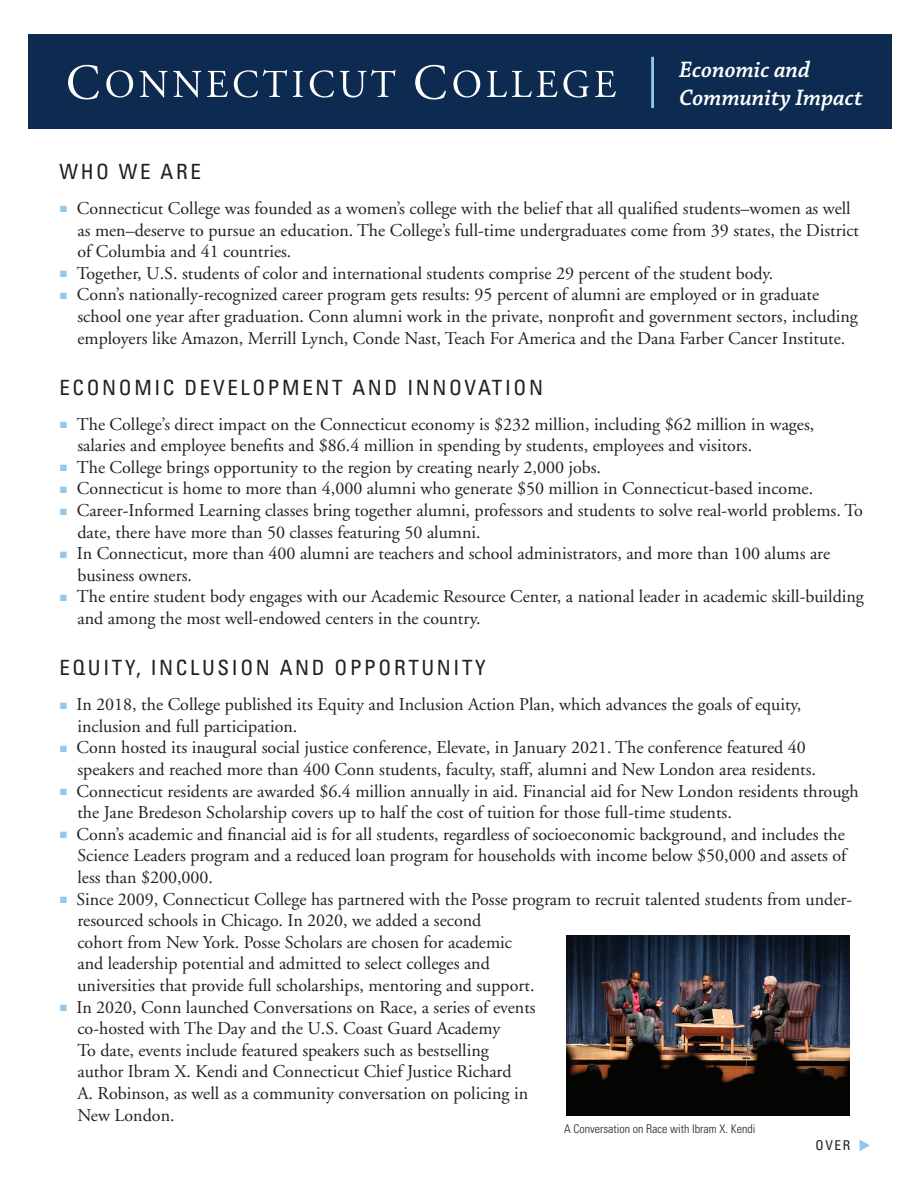
<style>
.page{position:relative;width:918px;height:1188px;background:#fff}
.page>*{position:absolute;margin:0;border:0;box-sizing:border-box;transform-origin:0 0}
.t1{font:italic 600 23.55px/28.2px "Chaparral Pro";color:#fff}
.t2{font:condensed 21px "Univers LT Std";letter-spacing:.125em;color:#231f20}
.t3{font:18px/21.6px "Adobe Garamond";color:#231f20}
.t4{font:condensed 13.5px "Univers LT Std";color:#231f20}
.t5{font:300 condensed 12px "Univers LT Std";color:#231f20}
.s1{font-family:"Alright Sans";font-weight:100;font-size:9px;color:#93c8eb}
</style>
<div class="page">
<div style="left:29px;top:34px;width:863px;height:95px;background:#0d2b51"></div>
<svg style="left:68px;top:65px;width:31px;height:35px"></svg>
<svg style="left:106px;top:70px;width:27px;height:28px"></svg>
<svg style="left:139px;top:71px;width:62px;height:27px"></svg>
<svg style="left:207px;top:71px;width:21px;height:26px"></svg>
<svg style="left:234px;top:70px;width:53px;height:28px"></svg>
<svg style="left:293px;top:71px;width:10px;height:26px"></svg>
<svg style="left:310px;top:70px;width:24px;height:28px"></svg>
<svg style="left:340px;top:70px;width:56px;height:28px"></svg>
<svg style="left:415px;top:65px;width:31px;height:35px"></svg>
<svg style="left:453px;top:70px;width:27px;height:28px"></svg>
<svg style="left:487px;top:70px;width:102px;height:28px"></svg>
<svg style="left:595px;top:71px;width:21px;height:26px"></svg>
<hr style="left:651px;top:57px;width:3px;height:51px;background:#93c8eb">
<svg style="left:860px;top:1139px;width:10px;height:12px"></svg>
<img style="left:566px;top:935px;width:284px;height:180px">
<h1 class="t1" style="left:679px;top:56px;width:185px">Economic and<br>Community Impact</h1>
<p class="t2" style="left:59px;top:158px;width:143px">WHO WE ARE</p>
<p class="t3" style="left:77px;top:198px;width:783px;text-indent:-18px"><span class="s1">■</span> Connecticut College was founded as a women’s college with the belief that all qualified students–women as well as men–deserve to pursue an education. The College’s full-time undergraduates come from 39 states, the District of Columbia and 41 countries.</p>
<p class="t3" style="left:59px;top:263px;width:716px"><span class="s1">■</span> Together, U.S. students of color and international students comprise 29 percent of the student body.</p>
<p class="t3" style="left:77px;top:284px;width:782px;text-indent:-18px"><span class="s1">■</span> Conn’s nationally-recognized career program gets results: 95 percent of alumni are employed or in graduate school one year after graduation. Conn alumni work in the private, nonprofit and government sectors, including employers like Amazon, Merrill Lynch, Conde Nast, Teach For America and the Dana Farber Cancer Institute.</p>
<p class="t2" style="left:59px;top:374px;width:485px">ECONOMIC DEVELOPMENT AND INNOVATION</p>
<p class="t3" style="left:77px;top:414px;width:738px;text-indent:-18px"><span class="s1">■</span> The College’s direct impact on the Connecticut economy is $232 million, including $62 million in wages, salaries and employee benefits and $86.4 million in spending by students, employees and visitors.</p>
<p class="t3" style="left:59px;top:457px;width:543px"><span class="s1">■</span> The College brings opportunity to the region by creating nearly 2,000 jobs.</p>
<p class="t3" style="left:59px;top:478px;width:755px"><span class="s1">■</span> Connecticut is home to more than 4,000 alumni who generate $50 million in Connecticut-based income.</p>
<p class="t3" style="left:77px;top:500px;width:787px;text-indent:-18px"><span class="s1">■</span> Career-Informed Learning classes bring together alumni, professors and students to solve real-world problems. To date, there have more than 50 classes featuring 50 alumni.</p>
<p class="t3" style="left:77px;top:543px;width:754px;text-indent:-18px"><span class="s1">■</span> In Connecticut, more than 400 alumni are teachers and school administrators, and more than 100 alums are business owners.</p>
<p class="t3" style="left:77px;top:586px;width:788px;text-indent:-18px"><span class="s1">■</span> The entire student body engages with our Academic Resource Center, a national leader in academic skill-building and among the most well-endowed centers in the country.</p>
<p class="t2" style="left:59px;top:654px;width:428px">EQUITY, INCLUSION AND OPPORTUNITY</p>
<p class="t3" style="left:77px;top:694px;width:726px;text-indent:-18px"><span class="s1">■</span> In 2018, the College published its Equity and Inclusion Action Plan, which advances the goals of equity, inclusion and full participation.</p>
<p class="t3" style="left:77px;top:737px;width:740px;text-indent:-18px"><span class="s1">■</span> Conn hosted its inaugural social justice conference, Elevate, in January 2021. The conference featured 40 speakers and reached more than 400 Conn students, faculty, staff, alumni and New London area residents.</p>
<p class="t3" style="left:77px;top:781px;width:783px;text-indent:-18px"><span class="s1">■</span> Connecticut residents are awarded $6.4 million annually in aid. Financial aid for New London residents through the Jane Bredeson Scholarship covers up to half the cost of tuition for those full-time students.</p>
<p class="t3" style="left:77px;top:824px;width:771px;text-align:justify;text-indent:-18px"><span class="s1">■</span> Conn’s academic and financial aid is for all students, regardless of socioeconomic background, and includes the Science Leaders program and a reduced loan program for households with income below $50,000 and assets of less than $200,000.</p>
<p class="t3" style="left:77px;top:889px;width:776px;text-indent:-18px"><span class="s1">■</span> Since 2009, Connecticut College has partnered with the Posse program to recruit talented students from under&shy;resourced schools in Chicago. In 2020, we added a second<br>cohort from New York. Posse Scholars are chosen for academic<br>and leadership potential and admitted to select colleges and<br>universities that provide full scholarships, mentoring and support.</p>
<p class="t3" style="left:77px;top:997px;width:460px;text-indent:-18px"><span class="s1">■</span> In 2020, Conn launched Conversations on Race, a series of events co-hosted with The Day and the U.S. Coast Guard Academy<br>To date, events include featured speakers such as bestselling author Ibram X. Kendi and Connecticut Chief Justice Richard<br>A. Robinson, as well as a community conversation on policing in New London.</p>
<p class="t4" style="left:815px;top:1136px;width:37px">OVER</p>
<p class="t5" style="left:564px;top:1121px;width:193px">A Conversation on Race with Ibram X. Kendi</p>
</div>
